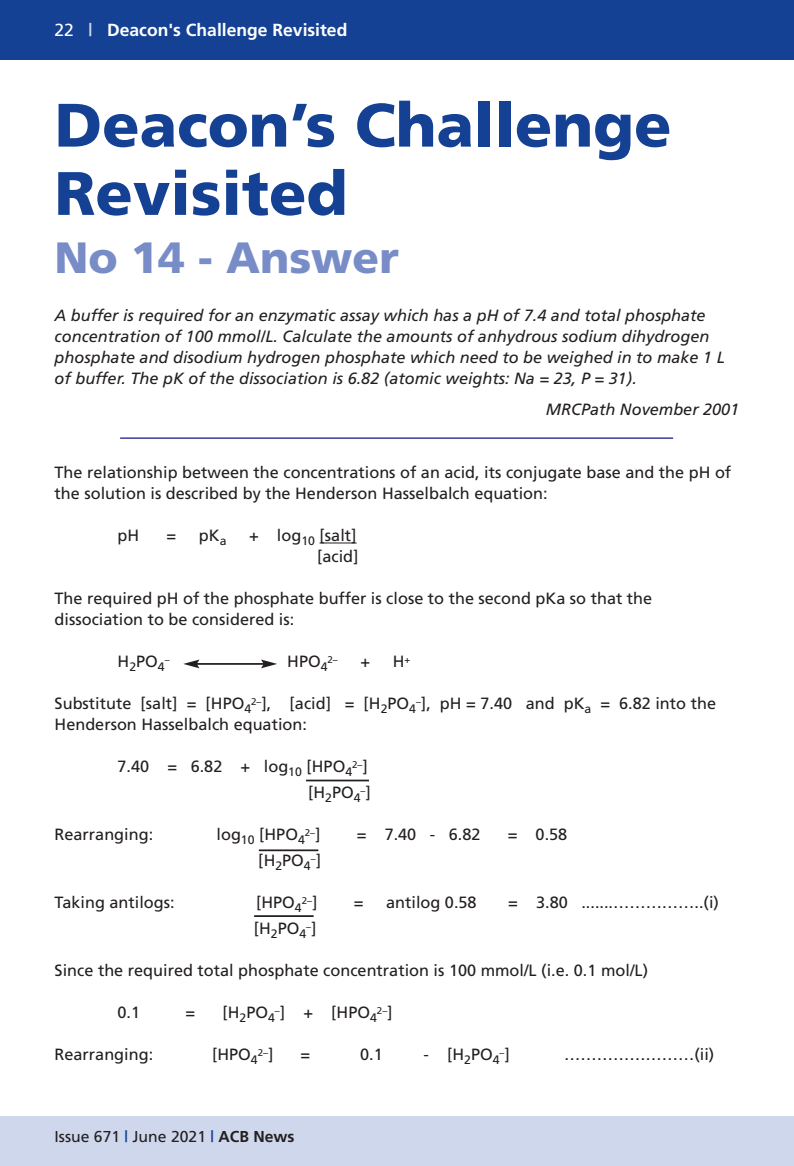
<style>
.page{position:relative;width:794px;height:1166px;background:#fff}
.page>*{position:absolute;margin:0;border:0;box-sizing:border-box;transform-origin:0 0}
.t1{font:900 61.25px/68.2px "Frutiger";color:#154194}
.t2{font:900 43.75px "Frutiger";color:#788dc7}
.t3{font:700 17.5px "Frutiger";color:#fff}
.t4{font:16.28px/21px "Frutiger";color:#231f20}
.t5{font:italic 16.28px/21px "Frutiger";color:#231f20}
.t6{font:15.75px "Frutiger";color:#231f20}
.t7{font:9.8px "Frutiger";color:#231f20}
.s1{font-weight:400}
.s2{color:#cfd7ec}
.s3{font-size:16.28px}
.s4{font-weight:700;color:#154194}
.s5{font-weight:700}
</style>
<div class="page">
<div style="left:0;top:0;width:794px;height:60px;background:#154194"></div>
<div style="left:0;top:1116px;width:794px;height:50px;background:#cfd7ec"></div>
<hr style="left:319px;top:542px;width:38px;height:1px;background:#231f20">
<hr style="left:120px;top:437px;width:553px;height:2px;background:#2e3092">
<hr style="left:196px;top:663px;width:68px;height:2px;background:#231f20">
<svg style="left:261px;top:659px;width:16px;height:9px"></svg>
<svg style="left:183px;top:659px;width:16px;height:9px"></svg>
<hr style="left:306px;top:779px;width:63px;height:2px;background:#231f20">
<hr style="left:259px;top:849px;width:59px;height:2px;background:#231f20">
<hr style="left:254px;top:915px;width:59px;height:2px;background:#231f20">
<p class="t3" style="left:55px;top:23px;width:294px"><span class="s1">22</span> <span class="s2">|</span> Deacon's Challenge Revisited</p>
<h1 class="t1" style="left:55px;top:96px;width:618px">Deacon’s Challenge<br>Revisited</h1>
<h2 class="t2" style="left:55px;top:240px;width:346px">No 14 - Answer</h2>
<p class="t5" style="left:55px;top:306px;width:672px">A buffer is required for an enzymatic assay which has a pH of 7.4 and total phosphate concentration of 100 mmol/L. Calculate the amounts of anhydrous sodium dihydrogen phosphate and disodium hydrogen phosphate which need to be weighed in to make 1 L of buffer. The pK of the dissociation is 6.82 (atomic weights: Na = 23, P = 31).</p>
<p class="t5" style="left:546px;top:400px;width:195px">MRCPath November 2001</p>
<p class="t4" style="left:55px;top:463px;width:678px">The relationship between the concentrations of an acid, its conjugate base and the pH of the solution is described by the Henderson Hasselbalch equation:</p>
<p class="t4" style="left:118px;top:526px;width:23px">pH</p>
<p class="t4" style="left:166px;top:526px;width:11px">=</p>
<p class="t4" style="left:199px;top:526px;width:29px">pK<sub>a</sub></p>
<p class="t4" style="left:249px;top:526px;width:111px;text-align:right">+ log<sub>10</sub> [salt] [acid]</p>
<p class="t4" style="left:55px;top:589px;width:599px">The required pH of the phosphate buffer is close to the second pKa so that the dissociation to be considered is:</p>
<p class="t4" style="left:118px;top:652px;width:49px">H<sub>2</sub>PO<sub>4</sub></p>
<p class="t7" style="left:165px;top:655px;width:6px">–</p>
<p class="t4" style="left:287px;top:652px;width:42px">HPO<sub>4</sub></p>
<p class="t7" style="left:327px;top:655px;width:12px">2–</p>
<p class="t4" style="left:360px;top:652px;width:11px">+</p>
<p class="t4" style="left:393px;top:652px;width:19px">H<sup>+</sup></p>
<p class="t4" style="left:55px;top:694px;width:663px">Substitute [salt] = [HPO<sub>4</sub><sup>2–</sup>], [acid] = [H<sub>2</sub>PO<sub>4</sub><sup>–</sup>], pH = 7.40 and pK<sub>a</sub> = 6.82 into the<br>Henderson Hasselbalch equation:</p>
<p class="t4" style="left:118px;top:757px;width:236px">7.40 = 6.82 + log<sub>10</sub> [HPO<sub>4</sub></p>
<p class="t7" style="left:352px;top:760px;width:17px">2–<span class="s3">]</span></p>
<p class="t4" style="left:308px;top:783px;width:54px">[H<sub>2</sub>PO<sub>4</sub></p>
<p class="t7" style="left:360px;top:786px;width:12px">–<span class="s3">]</span></p>
<p class="t4" style="left:55px;top:825px;width:100px">Rearranging:</p>
<p class="t4" style="left:216px;top:825px;width:90px">log<sub>10</sub> [HPO<sub>4</sub></p>
<p class="t7" style="left:305px;top:828px;width:17px">2–<span class="s3">]</span></p>
<p class="t4" style="left:357px;top:825px;width:125px">= 7.40 - 6.82</p>
<p class="t4" style="left:508px;top:825px;width:61px">= 0.58</p>
<p class="t4" style="left:258px;top:851px;width:54px">[H<sub>2</sub>PO<sub>4</sub></p>
<p class="t7" style="left:311px;top:854px;width:12px">–<span class="s3">]</span></p>
<p class="t4" style="left:55px;top:893px;width:121px">Taking antilogs:</p>
<p class="t4" style="left:256px;top:893px;width:47px">[HPO<sub>4</sub></p>
<p class="t7" style="left:302px;top:896px;width:17px">2–<span class="s3">]</span></p>
<p class="t4" style="left:354px;top:893px;width:11px">=</p>
<p class="t4" style="left:386px;top:893px;width:92px">antilog 0.58</p>
<p class="t4" style="left:508px;top:893px;width:212px">= 3.80 .......……………..(i)</p>
<p class="t4" style="left:254px;top:919px;width:54px">[H<sub>2</sub>PO<sub>4</sub></p>
<p class="t7" style="left:306px;top:922px;width:12px">–<span class="s3">]</span></p>
<p class="t4" style="left:55px;top:961px;width:595px">Since the required total phosphate concentration is 100 mmol/L (i.e. 0.1 mol/L)</p>
<p class="t4" style="left:118px;top:1003px;width:24px">0.1</p>
<p class="t4" style="left:185px;top:1003px;width:11px">=</p>
<p class="t4" style="left:222px;top:1003px;width:156px">[H<sub>2</sub>PO<sub>4</sub><sup>–</sup>] + [HPO<sub>4</sub></p>
<p class="t7" style="left:377px;top:1006px;width:17px">2–<span class="s3">]</span></p>
<p class="t4" style="left:55px;top:1045px;width:100px">Rearranging:</p>
<p class="t4" style="left:212px;top:1045px;width:47px">[HPO<sub>4</sub></p>
<p class="t7" style="left:258px;top:1048px;width:17px">2–<span class="s3">]</span></p>
<p class="t4" style="left:301px;top:1045px;width:11px">=</p>
<p class="t4" style="left:360px;top:1045px;width:24px">0.1</p>
<p class="t4" style="left:423px;top:1045px;width:78px">- [H<sub>2</sub>PO<sub>4</sub></p>
<p class="t7" style="left:499px;top:1048px;width:12px">–<span class="s3">]</span></p>
<p class="t4" style="left:564px;top:1045px;width:152px">……………………(ii)</p>
<p class="t6" style="left:55px;top:1130px;width:241px">Issue 671 <span class="s4">|</span> June 2021 <span class="s4">|</span> <span class="s5">ACB News</span></p>
</div>
